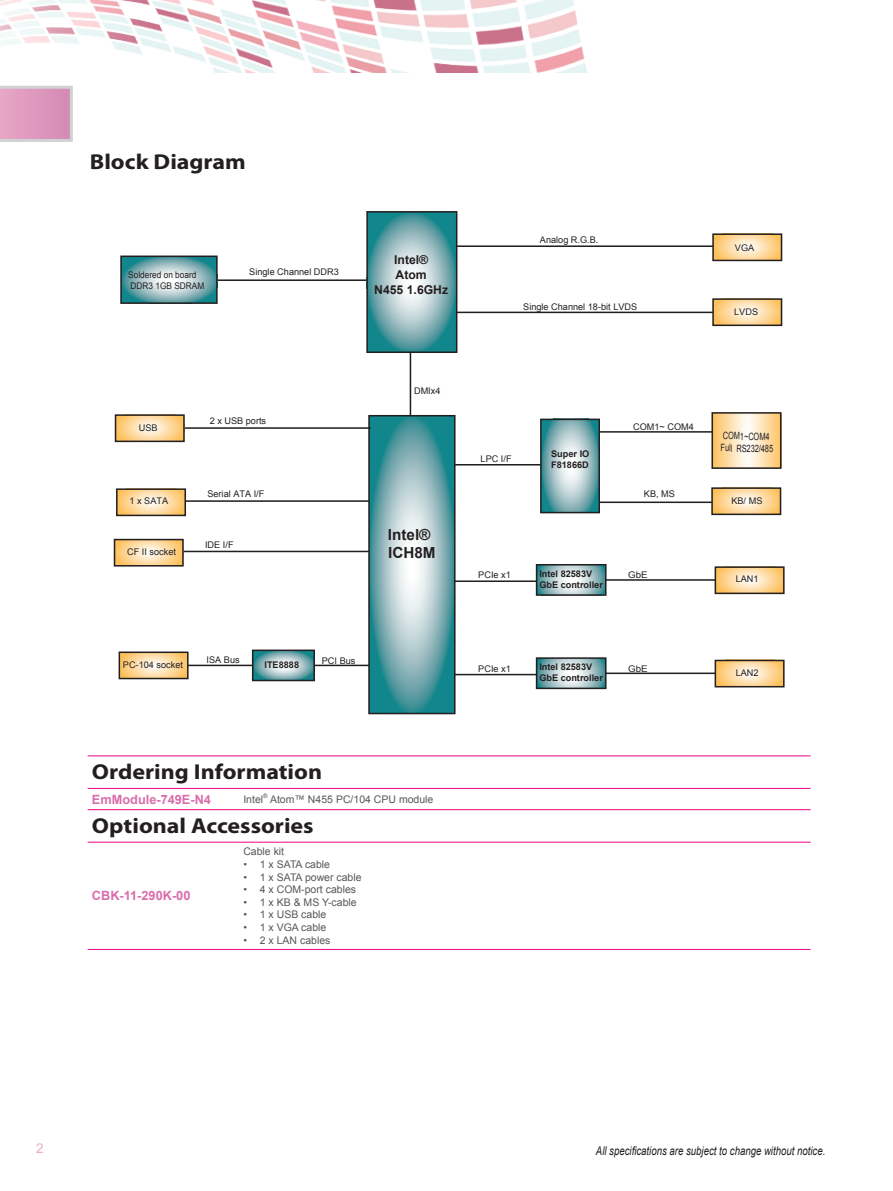
<style>
.page{position:relative;width:893px;height:1191px;background:#fff}
.page>*{position:absolute;margin:0;border:0;box-sizing:border-box;transform-origin:0 0}
.Table_Heading{font:700 21.6px "Myriad Pro";color:#231f20;scale:1.11 1}
.t1{font:700 15.3px/18.3px "Arial";color:#231f20}
.t2{font:13.5px "Arial";color:#edadca}
.Table_Key_Fields{font:700 12.75px "Arial";color:#da6dab}
.t3{font:700 12.15px/14.7px "Arial";color:#231f20;text-align:center}
.t4{font:italic 12px "Arial";color:#231f20;scale:.8 1}
.Table_body_text{font:10.5px "Arial";color:#57585a}
.t5{font:10.2px/12.1px "Arial";color:#231f20;scale:.72 1}
.t6{font:9.15px "Arial";color:#231f20}
.t7{font:700 9.15px/10.9px "Arial";color:#231f20}
.t8{font:9.15px/10.9px "Arial";color:#231f20;scale:.91 1}
.t9{font:9.15px "Arial";color:#231f20;scale:1.06 1}
.Table_body_text-2{font:6.15px "Arial";color:#57585a}
</style>
<div class="page">
<svg style="left:0;top:86px;width:73px;height:56px;background:#dca0c0"></svg>
<img style="left:0;top:0;width:587px;height:73px">
<hr style="left:591px;top:431px;width:124px;height:1px;background:#231f20">
<hr style="left:591px;top:501px;width:124px;height:2px;background:#231f20">
<svg style="left:714px;top:490px;width:64px;height:22px"></svg>
<div style="left:711px;top:487px;width:70px;height:28px;border:2px solid #231f20"></div>
<hr style="left:449px;top:464px;width:126px;height:1px;background:#231f20">
<svg style="left:543px;top:421px;width:54px;height:89px;background:#96bec2"></svg>
<div style="left:540px;top:418px;width:60px;height:95px;border:2px solid #231f20"></div>
<hr style="left:603px;top:672px;width:122px;height:2px;background:#231f20">
<hr style="left:449px;top:674px;width:91px;height:1px;background:#231f20">
<svg style="left:718px;top:662px;width:64px;height:22px"></svg>
<div style="left:715px;top:659px;width:70px;height:28px;border:2px solid #231f20"></div>
<svg style="left:539px;top:660px;width:64px;height:26px;background:#b1ccd0"></svg>
<div style="left:536px;top:657px;width:70px;height:32px;border:2px solid #231f20"></div>
<hr style="left:603px;top:579px;width:122px;height:2px;background:#231f20">
<hr style="left:449px;top:580px;width:91px;height:2px;background:#231f20">
<svg style="left:718px;top:569px;width:64px;height:22px"></svg>
<div style="left:715px;top:566px;width:70px;height:28px;border:2px solid #231f20"></div>
<svg style="left:539px;top:567px;width:64px;height:26px;background:#b1ccd0"></svg>
<div style="left:536px;top:564px;width:70px;height:32px;border:2px solid #231f20"></div>
<hr style="left:410px;top:345px;width:1px;height:82px;background:#231f20">
<hr style="left:180px;top:500px;width:193px;height:2px;background:#231f20">
<svg style="left:119px;top:491px;width:64px;height:22px"></svg>
<div style="left:116px;top:488px;width:70px;height:28px;border:2px solid #231f20"></div>
<hr style="left:178px;top:551px;width:193px;height:1px;background:#231f20">
<svg style="left:117px;top:542px;width:64px;height:21px"></svg>
<div style="left:114px;top:539px;width:70px;height:27px;border:2px solid #231f20"></div>
<hr style="left:184px;top:664px;width:191px;height:2px;background:#231f20">
<svg style="left:122px;top:654px;width:64px;height:22px"></svg>
<div style="left:119px;top:651px;width:70px;height:28px;border:2px solid #231f20"></div>
<svg style="left:255px;top:652px;width:57px;height:26px"></svg>
<div style="left:252px;top:649px;width:63px;height:32px;border:2px solid #231f20"></div>
<hr style="left:206px;top:279px;width:183px;height:2px;background:#231f20">
<svg style="left:123px;top:258px;width:92px;height:43px;background:#89b7bc"></svg>
<div style="left:120px;top:255px;width:98px;height:49px;border:2px solid #231f20"></div>
<hr style="left:445px;top:245px;width:286px;height:2px;background:#231f20">
<hr style="left:445px;top:312px;width:288px;height:1px;background:#231f20">
<svg style="left:369px;top:214px;width:85px;height:136px;background:#7eb3b7"></svg>
<div style="left:366px;top:211px;width:91px;height:142px;border:2px solid #231f20"></div>
<svg style="left:371px;top:418px;width:82px;height:293px;background:#7cb2b6"></svg>
<div style="left:368px;top:415px;width:88px;height:299px;border:2px solid #231f20"></div>
<svg style="left:715px;top:301px;width:64px;height:22px"></svg>
<div style="left:712px;top:298px;width:70px;height:28px;border:2px solid #231f20"></div>
<svg style="left:715px;top:236px;width:64px;height:22px"></svg>
<div style="left:712px;top:233px;width:70px;height:28px;border:2px solid #231f20"></div>
<hr style="left:178px;top:427px;width:193px;height:2px;background:#231f20">
<svg style="left:118px;top:417px;width:64px;height:22px"></svg>
<div style="left:115px;top:414px;width:70px;height:28px;border:2px solid #231f20"></div>
<svg style="left:714px;top:415px;width:64px;height:51px;background:#fde2b5"></svg>
<div style="left:711px;top:412px;width:70px;height:57px;border:2px solid #231f20"></div>
<hr style="left:88px;top:755px;width:151px;height:1px;background:#ed028c">
<hr style="left:239px;top:755px;width:572px;height:1px;background:#ed028c">
<hr style="left:88px;top:788px;width:151px;height:1px;background:#ed028c">
<hr style="left:88px;top:809px;width:151px;height:1px;background:#ed028c">
<hr style="left:88px;top:842px;width:151px;height:1px;background:#ed028c">
<hr style="left:88px;top:949px;width:151px;height:1px;background:#ed028c">
<hr style="left:239px;top:788px;width:572px;height:1px;background:#ed028c">
<hr style="left:239px;top:809px;width:572px;height:1px;background:#ed028c">
<hr style="left:239px;top:842px;width:572px;height:1px;background:#ed028c">
<hr style="left:239px;top:949px;width:572px;height:1px;background:#ed028c">
<p class="Table_Heading" style="left:90px;top:148px;width:142px">Block Diagram</p>
<p class="t8" style="left:128px;top:269px;width:85px">Soldered on board<br>DDR3 1GB SDRAM</p>
<p class="t6" style="left:249px;top:265px;width:91px">Single Channel DDR3</p>
<p class="t3" style="left:374px;top:253px;width:75px">Intel®<br>Atom<br>N455 1.6GHz</p>
<p class="t6" style="left:139px;top:422px;width:20px">USB</p>
<p class="t6" style="left:130px;top:495px;width:40px">1 x SATA</p>
<p class="t6" style="left:127px;top:545px;width:50px">CF II socket</p>
<p class="t6" style="left:210px;top:415px;width:58px">2 x USB ports</p>
<p class="t6" style="left:207px;top:488px;width:58px">Serial ATA I/F</p>
<p class="t6" style="left:205px;top:538px;width:30px">IDE I/F</p>
<p class="t6" style="left:414px;top:384px;width:28px">DMIx4</p>
<p class="t1" style="left:388px;top:525px;width:49px">Intel®<br>ICH8M</p>
<p class="t6" style="left:207px;top:654px;width:35px">ISA Bus</p>
<p class="t6" style="left:322px;top:655px;width:35px">PCI Bus</p>
<p class="t6" style="left:123px;top:658px;width:62px">PC-104 socket</p>
<p class="t7" style="left:264px;top:659px;width:36px">ITE8888</p>
<p class="t6" style="left:540px;top:234px;width:60px">Analog R.G.B.</p>
<p class="t6" style="left:735px;top:242px;width:21px">VGA</p>
<p class="t6" style="left:523px;top:301px;width:116px">Single Channel 18-bit LVDS</p>
<p class="t6" style="left:734px;top:306px;width:25px">LVDS</p>
<p class="t6" style="left:481px;top:453px;width:33px">LPC I/F</p>
<p class="t7" style="left:551px;top:449px;width:40px">Super IO<br>F81866D</p>
<p class="t6" style="left:633px;top:421px;width:62px">COM1~ COM4</p>
<p class="t6" style="left:644px;top:488px;width:33px">KB, MS</p>
<p class="t5" style="left:721px;top:430px;width:75px;rotate:1deg">COM1~COM4<br>Full RS232/485</p>
<p class="t6" style="left:731px;top:494px;width:33px">KB/ MS</p>
<p class="t7" style="left:539px;top:568px;width:65px">Intel 82583V<br>GbE controller</p>
<p class="t6" style="left:478px;top:569px;width:34px">PCIe x1</p>
<p class="t9" style="left:628px;top:569px;width:20px">GbE</p>
<p class="t6" style="left:736px;top:573px;width:24px">LAN1</p>
<p class="t7" style="left:539px;top:662px;width:65px">Intel 82583V<br>GbE controller</p>
<p class="t6" style="left:478px;top:662px;width:34px">PCIe x1</p>
<p class="t9" style="left:628px;top:662px;width:20px">GbE</p>
<p class="t6" style="left:736px;top:666px;width:24px">LAN2</p>
<p class="Table_Heading" style="left:92px;top:758px;width:209px">Ordering Information</p>
<p class="Table_Key_Fields" style="left:92px;top:790px;width:121px">EmModule-749E-N4</p>
<p class="Table_body_text" style="left:243px;top:792px;width:21px">Intel</p>
<p class="Table_body_text-2" style="left:263px;top:791px;width:6px">®</p>
<p class="Table_body_text" style="left:270px;top:792px;width:165px">Atom™ N455 PC/104 CPU module</p>
<p class="Table_Heading" style="left:92px;top:812px;width:201px">Optional Accessories</p>
<p class="Table_Key_Fields" style="left:92px;top:887px;width:100px">CBK-11-290K-00</p>
<p class="Table_body_text" style="left:243px;top:845px;width:42px">Cable kit</p>
<p class="Table_body_text" style="left:243px;top:857px;width:88px">• 1 x SATA cable</p>
<p class="Table_body_text" style="left:243px;top:870px;width:120px">• 1 x SATA power cable</p>
<p class="Table_body_text" style="left:243px;top:882px;width:114px">• 4 x COM-port cables</p>
<p class="Table_body_text" style="left:243px;top:895px;width:115px">• 1 x KB &amp; MS Y-cable</p>
<p class="Table_body_text" style="left:243px;top:908px;width:85px">• 1 x USB cable</p>
<p class="Table_body_text" style="left:243px;top:920px;width:85px">• 1 x VGA cable</p>
<p class="Table_body_text" style="left:243px;top:933px;width:89px">• 2 x LAN cables</p>
<h3 class="t2" style="left:36px;top:1139px;width:9px">2</h3>
<h3 class="t4" style="left:596px;top:1142px;width:288px">All specifications are subject to change without notice.</h3>
</div>
